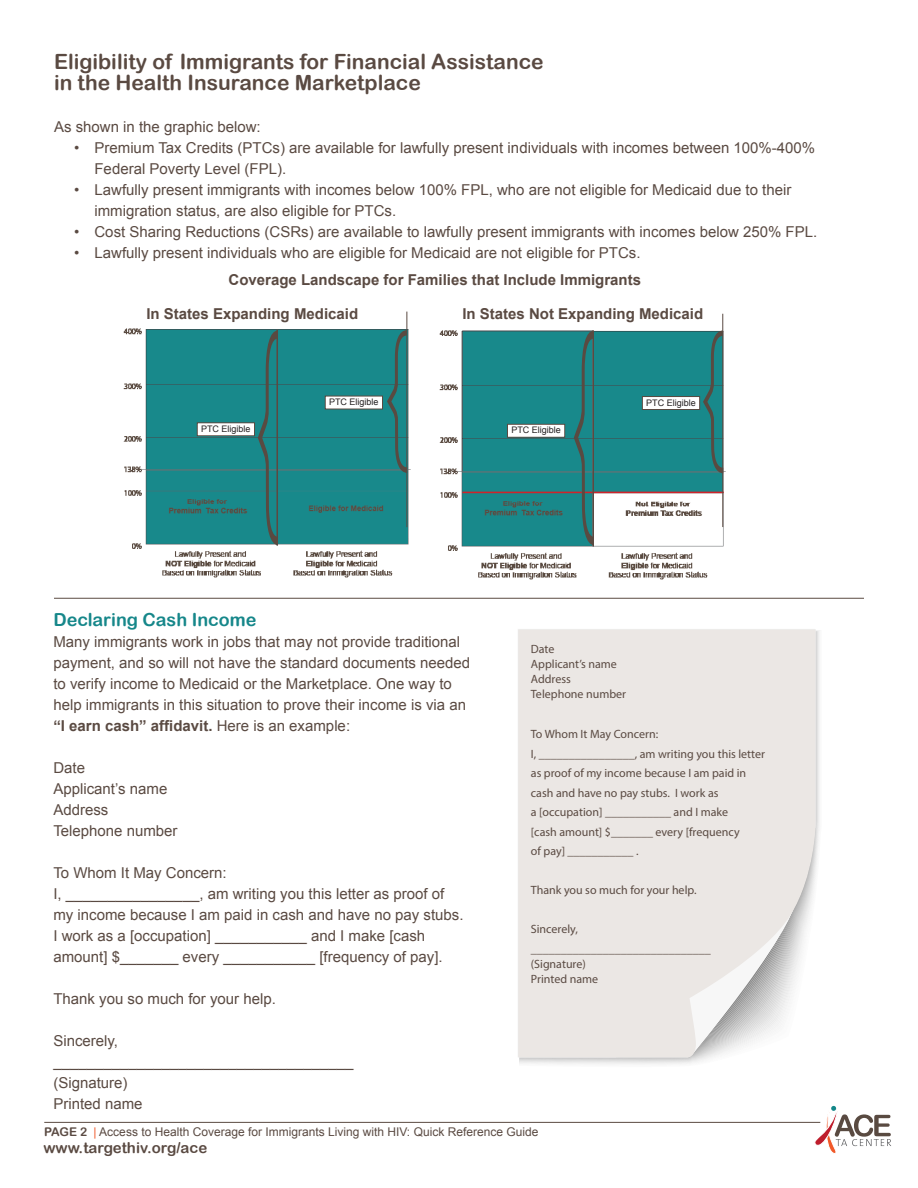
<style>
.page{position:relative;width:918px;height:1188px;background:#fff}
.page>*{position:absolute;margin:0;border:0;box-sizing:border-box;transform-origin:0 0}
.t1{font:21px/21px "Arial Rounded MT Bold";color:#5a4a42}
.t2{font:18px "Arial Rounded MT Bold";color:#16878a}
.t3{font:15px/21px "Arial";color:#5a4a42}
.t4{font:700 15px "Arial";color:#5a4a42}
.t5{font:15px "Arial Rounded MT Bold";color:#5a4a42}
.t6{font:12px/19.5px "Myriad Pro";color:#5a4a42}
.t7{font:12px "Arial";color:#5a4a42}
.t8{font:9px "Arial";color:#231f20}
.s1{font-weight:700}
.s2{font-family:"Arial Rounded MT Bold"}
.s3{color:#f1592a}
</style>
<div class="page">
<hr style="left:44px;top:1122px;width:776px;height:1px;background:#5a4a42">
<svg style="left:814px;top:1106px;width:77px;height:48px"></svg>
<img style="left:123px;top:326px;width:288px;height:252px">
<img style="left:439px;top:328px;width:287px;height:252px">
<hr style="left:462px;top:492px;width:262px;height:1px;background:#d1232a">
<div style="left:325px;top:396px;width:57px;height:13px;background:#fff"></div>
<hr style="left:277px;top:330px;width:1px;height:216px;background:#5a4a42">
<hr style="left:592px;top:331px;width:2px;height:216px;background:#5a4a42">
<svg style="left:703px;top:331px;width:19px;height:142px;background:#247c7c"></svg>
<svg style="left:387px;top:330px;width:19px;height:143px;background:#247c7c"></svg>
<svg style="left:574px;top:331px;width:19px;height:214px;background:#287a7a"></svg>
<svg style="left:258px;top:331px;width:19px;height:214px;background:#277b7b"></svg>
<div style="left:642px;top:397px;width:58px;height:13px;background:#fff"></div>
<div style="left:642px;top:396px;width:58px;height:14px;border:1px solid #5a4a42"></div>
<div style="left:507px;top:424px;width:58px;height:13px;background:#fff"></div>
<div style="left:507px;top:424px;width:58px;height:14px;border:1px solid #5a4a42"></div>
<div style="left:197px;top:423px;width:58px;height:13px;background:#fff"></div>
<div style="left:197px;top:422px;width:58px;height:14px;border:1px solid #5a4a42"></div>
<hr style="left:722px;top:314px;width:1px;height:213px;background:#5a4a42">
<hr style="left:406px;top:312px;width:1px;height:215px;background:#5a4a42">
<hr style="left:54px;top:598px;width:810px;height:1px;background:#5a4a42">
<svg style="left:518px;top:629px;width:298px;height:428px;background:#eae6e4"></svg>
<p class="t1" style="left:54px;top:51px;width:491px">Eligibility of Immigrants for Financial Assistance in the Health Insurance Marketplace</p>
<p class="t3" style="left:54px;top:117px;width:208px">As shown in the graphic below:</p>
<p class="t3" style="left:94px;top:138px;width:722px;text-indent:-20px">• Premium Tax Credits (PTCs) are available for lawfully present individuals with incomes between 100%-400%<br>Federal Poverty Level (FPL).</p>
<p class="t3" style="left:94px;top:180px;width:698px;text-indent:-20px">• Lawfully present immigrants with incomes below 100% FPL, who are not eligible for Medicaid due to their immigration status, are also eligible for PTCs.</p>
<p class="t3" style="left:74px;top:222px;width:744px">• Cost Sharing Reductions (CSRs) are available to lawfully present immigrants with incomes below 250% FPL.</p>
<p class="t3" style="left:74px;top:243px;width:568px">• Lawfully present individuals who are eligible for Medicaid are not eligible for PTCs.</p>
<p class="t4" style="left:229px;top:270px;width:414px">Coverage Landscape for Families that Include Immigrants</p>
<p class="t4" style="left:146px;top:304px;width:213px">In States Expanding Medicaid</p>
<p class="t4" style="left:462px;top:304px;width:242px">In States Not Expanding Medicaid</p>
<p class="t8" style="left:329px;top:396px;width:51px">PTC Eligible</p>
<p class="t8" style="left:646px;top:397px;width:51px">PTC Eligible</p>
<p class="t8" style="left:201px;top:423px;width:51px">PTC Eligible</p>
<p class="t8" style="left:511px;top:424px;width:51px">PTC Eligible</p>
<p class="t2" style="left:53px;top:609px;width:205px">Declaring Cash Income</p>
<p class="t3" style="left:53px;top:631px;width:418px">Many immigrants work in jobs that may not provide traditional payment, and so will not have the standard documents needed to verify income to Medicaid or the Marketplace. One way to help immigrants in this situation to prove their income is via an <span class="s1">“I earn cash” affidavit.</span> Here is an example:</p>
<p class="t3" style="left:53px;top:757px;width:126px">Date<br>Applicant’s name<br>Address<br>Telephone number</p>
<p class="t3" style="left:53px;top:862px;width:412px">To Whom It May Concern:<br>I, ________________, am writing you this letter as proof of my income because I am paid in cash and have no pay stubs.<br>I work as a [occupation] ___________ and I make [cash amount] $_______ every ___________ [frequency of pay].</p>
<p class="t3" style="left:53px;top:988px;width:224px">Thank you so much for your help.</p>
<p class="t3" style="left:53px;top:1030px;width:302px">Sincerely, ____________________________________ (Signature)<br>Printed name</p>
<p class="t6" style="left:531px;top:641px;width:97px;line-height:15px">Date<br>Applicant’s name<br>Address<br>Telephone number</p>
<p class="t6" style="left:531px;top:724px;width:236px">To Whom It May Concern:<br>I, ________________, am writing you this letter as proof of my income because I am paid in cash and have no pay stubs. I work as<br>a [occupation] ___________ and I make<br>[cash amount] $_______ every [frequency<br>of pay] ___________ .</p>
<p class="t6" style="left:531px;top:880px;width:167px">Thank you so much for your help.</p>
<p class="t6" style="left:531px;top:919px;width:181px">Sincerely, ______________________________</p>
<p class="t6" style="left:531px;top:956px;width:69px;line-height:15px">(Signature)<br>Printed name</p>
<p class="t7" style="left:44px;top:1124px;width:496px"><span class="s2">PAGE 2</span> <span class="s3">|</span> Access to Health Coverage for Immigrants Living with HIV: Quick Reference Guide</p>
<p class="t5" style="left:43px;top:1139px;width:166px">www.targethiv.org/ace</p>
</div>
